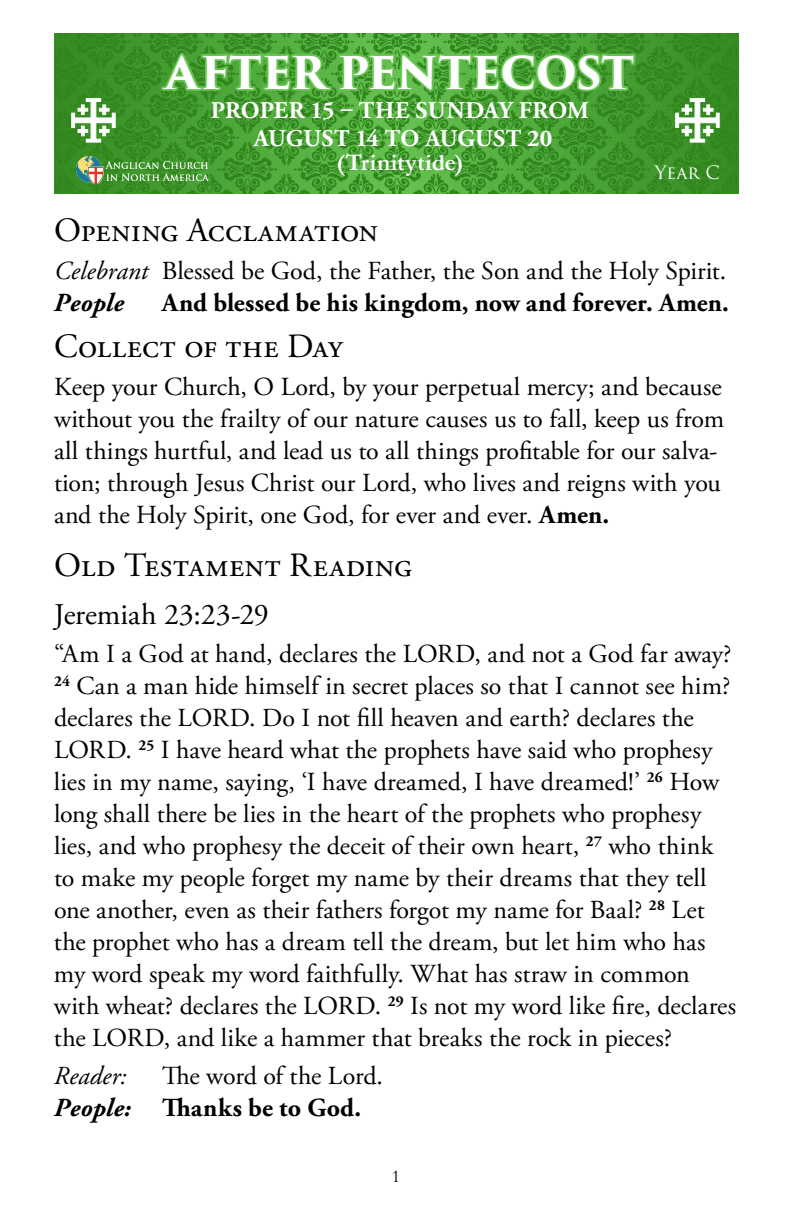
<style>
.page{position:relative;width:792px;height:1224px;background:#fff}
.page>*{position:absolute;margin:0;border:0;box-sizing:border-box;transform-origin:0 0}
.t1{font:700 44px "Trajan Pro 3";letter-spacing:-.01em;color:#fff}
.t2{font:34px "Adobe Garamond Pro";letter-spacing:.01em;color:#000}
.t3{font:30px "Adobe Garamond Pro";letter-spacing:-.015em;color:#000}
.t4{font:26px/32px "Adobe Garamond Pro";letter-spacing:-.01em;color:#000}
.t5{font:700 26px "Adobe Garamond Pro";letter-spacing:.005em;color:#000}
.t6{font:italic 26px "Adobe Garamond Pro";letter-spacing:.005em;color:#000}
.t7{font:700 24px/28.8px "Adobe Garamond Pro";color:#fff;text-align:center}
.t8{font:700 24px "Garamond";letter-spacing:.02em;color:#fff}
.t9{font:18px "Trajan Pro 3";color:#fff}
.t10{font:18px "Garamond";color:#000}
.s1{font-style:italic}
.s2{font-weight:700;font-style:italic}
.s3{font-weight:700}
</style>
<div class="page">
<svg style="left:397px;top:33px;width:341px;height:160px;background:#3f962a"></svg>
<svg style="left:54px;top:33px;width:343px;height:160px;background:#3f972b"></svg>
<svg style="left:72px;top:98px;width:43px;height:44px"></svg>
<svg style="left:676px;top:98px;width:43px;height:44px"></svg>
<img style="left:76px;top:157px;width:132px;height:27px">
<svg style="left:159px;top:33px;width:479px;height:91px;background:#4ba437"></svg>
<h1 class="t1" style="left:166px;top:40px;width:470px">AFTER PENTECOST</h1>
<p class="t7" style="left:211px;top:96px;width:380px">PROPER 15 – THE SUNDAY FROM<br>AUGUST 14 TO AUGUST 20</p>
<p class="t8" style="left:337px;top:146px;width:128px">(Trinitytide)</p>
<p class="t9" style="left:655px;top:160px;width:67px">Year C</p>
<h2 class="t2" style="left:54px;top:209px;width:326px">Opening Acclamation</h2>
<p class="t4" style="left:54px;top:255px;width:674px"><span class="s1">Celebrant</span> Blessed be God, the Father, the Son and the Holy Spirit.<br><span class="s2">People</span></p>
<p class="t5" style="left:162px;top:287px;width:569px">And blessed be his kingdom, now and forever. Amen.</p>
<h2 class="t2" style="left:54px;top:326px;width:291px">Collect of the Day</h2>
<p class="t4" style="left:54px;top:372px;width:672px">Keep your Church, O Lord, by your perpetual mercy; and because without you the frailty of our nature causes us to fall, keep us from all things hurtful, and lead us to all things profitable for our salva&shy;tion; through Jesus Christ our Lord, who lives and reigns with you and the Holy Spirit, one God, for ever and ever. <span class="s3">Amen.</span></p>
<h2 class="t2" style="left:54px;top:545px;width:360px">Old Testament Reading</h2>
<p class="t3" style="left:54px;top:597px;width:216px">Jeremiah 23:23-29</p>
<p class="t4" style="left:54px;top:639px;width:684px">“Am I a God at hand, declares the LORD, and not a God far away?<br><sup>24</sup> Can a man hide himself in secret places so that I cannot see him? declares the LORD. Do I not fill heaven and earth? declares the LORD. <sup>25</sup> I have heard what the prophets have said who prophesy lies in my name, saying, ‘I have dreamed, I have dreamed!’ <sup>26</sup> How long shall there be lies in the heart of the prophets who prophesy lies, and who prophesy the deceit of their own heart, <sup>27</sup> who think to make my people forget my name by their dreams that they tell one another, even as their fathers forgot my name for Baal? <sup>28</sup> Let the prophet who has a dream tell the dream, but let him who has my word speak my word faithfully. What has straw in common with wheat? declares the LORD. <sup>29</sup> Is not my word like fire, declares the LORD, and like a hammer that breaks the rock in pieces?</p>
<p class="t6" style="left:54px;top:1060px;width:74px">Reader:</p>
<p class="t4" style="left:54px;top:1061px;width:331px;text-indent:108px">The word of the Lord.<br><span class="s2">People:</span> <span class="s3">Thanks be to God.</span></p>
<p class="t10" style="left:392px;top:1164px;width:10px">1</p>
</div>
